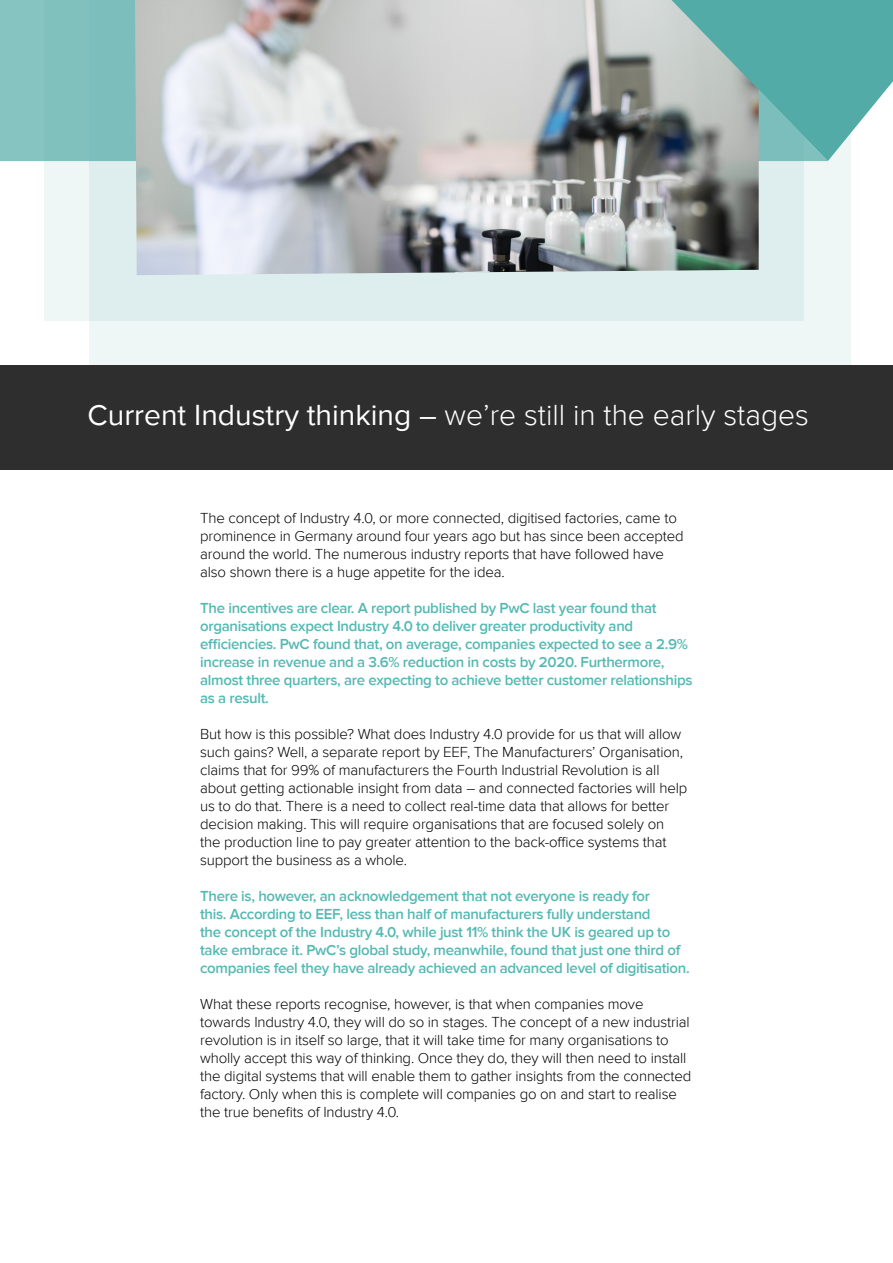
<style>
.page{position:relative;width:893px;height:1263px;background:#fff}
.page>*{position:absolute;margin:0;border:0;box-sizing:border-box;transform-origin:0 0}
.t1{font:300 30px "Proxima Nova";color:#fff}
.t2{font:300 15px/18px "Proxima Nova";letter-spacing:-.01em;color:#000}
.t3{font:600 15px/18px "Proxima Nova";letter-spacing:-.02em;color:#54b9b3}
.s1{font-weight:400}
</style>
<div class="page">
<div style="left:0;top:0;width:45px;height:161px;background:#86c4c1"></div>
<div style="left:89px;top:0;width:761px;height:366px;background:#eef6f6"></div>
<svg style="left:45px;top:0;width:759px;height:321px;fill:#deeeee"></svg>
<div style="left:0;top:366px;width:893px;height:104px;background:#2e2e2e"></div>
<img style="left:135px;top:0;width:624px;height:275px">
<svg style="left:671px;top:0;width:222px;height:161px;background:#7ab3b0"></svg>
<p class="t1" style="left:88px;top:397px;width:723px"><span class="s1">Current Industry thinking –</span> we’re still in the early stages</p>
<p class="t2" style="left:200px;top:509px;width:485px">The concept of Industry 4.0, or more connected, digitised factories, came to prominence in Germany around four years ago but has since been accepted around the world. The numerous industry reports that have followed have also shown there is a huge appetite for the idea.</p>
<p class="t3" style="left:200px;top:600px;width:494px">The incentives are clear. A report published by PwC last year found that organisations expect Industry 4.0 to deliver greater productivity and efficiencies. PwC found that, on average, companies expected to see a 2.9% increase in revenue and a 3.6% reduction in costs by 2020. Furthermore, almost three quarters, are expecting to achieve better customer relationships as a result.</p>
<p class="t2" style="left:200px;top:725px;width:489px">But how is this possible? What does Industry 4.0 provide for us that will allow such gains? Well, a separate report by EEF, The Manufacturers’ Organisation, claims that for 99% of manufacturers the Fourth Industrial Revolution is all about getting actionable insight from data – and connected factories will help us to do that. There is a need to collect real-time data that allows for better decision making. This will require organisations that are focused solely on the production line to pay greater attention to the back-office systems that support the business as a whole.</p>
<p class="t3" style="left:200px;top:888px;width:491px">There is, however, an acknowledgement that not everyone is ready for<br>this. According to EEF, less than half of manufacturers fully understand<br>the concept of the Industry 4.0, while just 11% think the UK is geared up to take embrace it. PwC’s global study, meanwhile, found that just one third of companies feel they have already achieved an advanced level of digitisation.</p>
<p class="t2" style="left:200px;top:995px;width:493px">What these reports recognise, however, is that when companies move towards Industry 4.0, they will do so in stages. The concept of a new industrial revolution is in itself so large, that it will take time for many organisations to wholly accept this way of thinking. Once they do, they will then need to install the digital systems that will enable them to gather insights from the connected factory. Only when this is complete will companies go on and start to realise the true benefits of Industry 4.0.</p>
</div>
